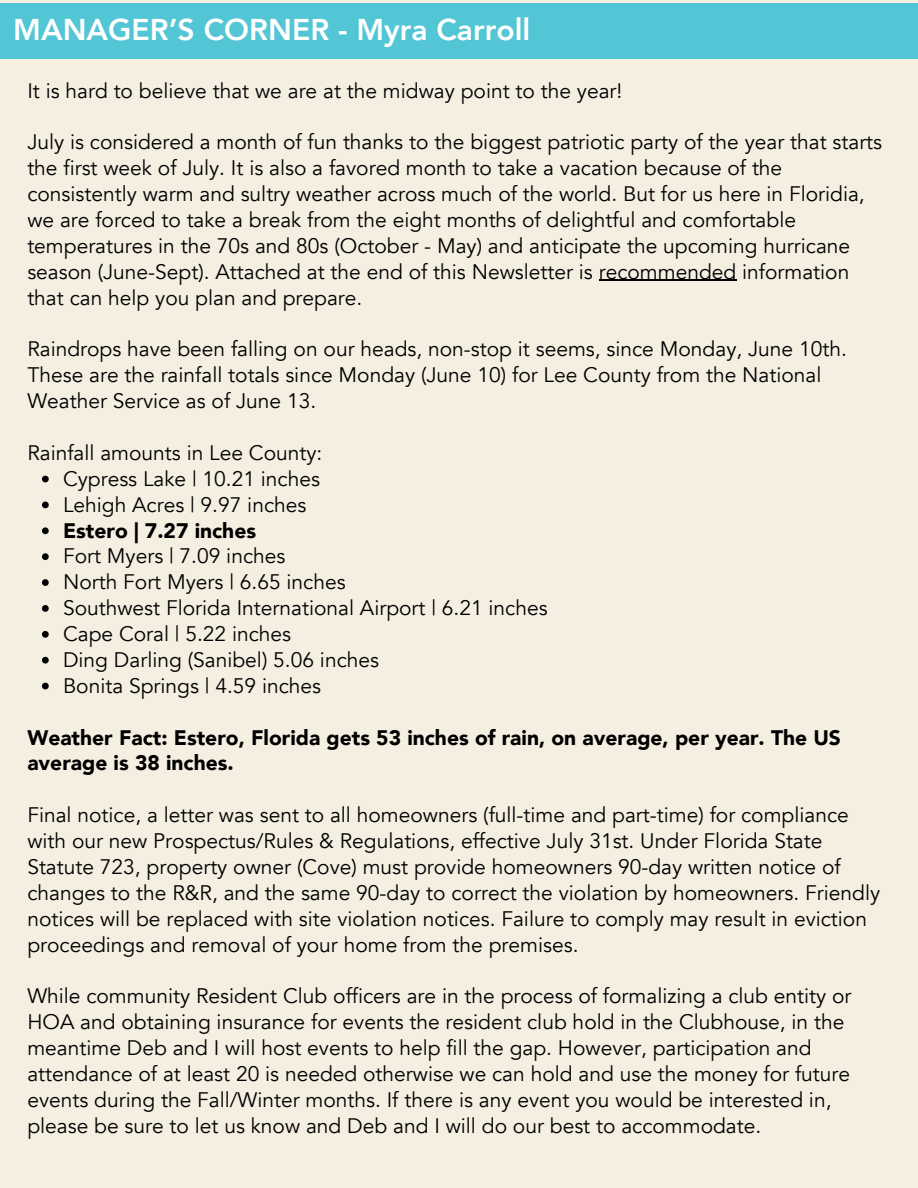
<style>
.page{position:relative;width:918px;height:1188px;background:#f5efe2}
.page>*{position:absolute;margin:0;border:0;box-sizing:border-box;transform-origin:0 0}
.t1{font:800 30px "Avenir";color:#fff}
.t2{font:21px/25.8px "Avenir";color:#000}
.t3{font:900 21px/25.8px "Avenir";color:#000}
</style>
<div class="page">
<div style="left:0;top:3px;width:918px;height:55px;background:#53c6d6"></div>
<hr style="left:599px;top:280px;width:137px;height:1px;background:#000">
<svg style="left:42px;top:476px;width:7px;height:6px"></svg>
<svg style="left:42px;top:502px;width:7px;height:6px"></svg>
<svg style="left:42px;top:527px;width:7px;height:7px"></svg>
<svg style="left:42px;top:553px;width:7px;height:7px"></svg>
<svg style="left:42px;top:579px;width:7px;height:7px"></svg>
<svg style="left:42px;top:605px;width:7px;height:7px"></svg>
<svg style="left:42px;top:631px;width:7px;height:7px"></svg>
<svg style="left:42px;top:657px;width:7px;height:7px"></svg>
<svg style="left:42px;top:683px;width:7px;height:6px"></svg>
<h1 class="t1" style="left:13px;top:10px;width:518px">MANAGER’S CORNER - Myra Carroll</h1>
<p class="t2" style="left:27px;top:78px;width:597px">It is hard to believe that we are at the midway point to the year!</p>
<p class="t2" style="left:27px;top:130px;width:856px">July is considered a month of fun thanks to the biggest patriotic party of the year that starts the first week of July. It is also a favored month to take a vacation because of the consistently warm and sultry weather across much of the world. But for us here in Floridia, we are forced to take a break from the eight months of delightful and comfortable temperatures in the 70s and 80s (October - May) and anticipate the upcoming hurricane season (June-Sept). Attached at the end of this Newsletter is recommended information that can help you plan and prepare.</p>
<p class="t2" style="left:27px;top:337px;width:821px">Raindrops have been falling on our heads, non-stop it seems, since Monday, June 10th.</p>
<p class="t2" style="left:27px;top:363px;width:796px">These are the rainfall totals since Monday (June 10) for Lee County from the National<br>Weather Service as of June 13.</p>
<p class="t2" style="left:27px;top:440px;width:297px">Rainfall amounts in Lee County:</p>
<p class="t2" style="left:63px;top:466px;width:259px">Cypress Lake | 10.21 inches</p>
<p class="t2" style="left:63px;top:492px;width:245px">Lehigh Acres | 9.97 inches</p>
<p class="t3" style="left:63px;top:518px;width:195px">Estero | 7.27 inches</p>
<p class="t2" style="left:63px;top:544px;width:224px">Fort Myers | 7.09 inches</p>
<p class="t2" style="left:63px;top:570px;width:284px">North Fort Myers | 6.65 inches</p>
<p class="t2" style="left:63px;top:596px;width:486px">Southwest Florida International Airport | 6.21 inches</p>
<p class="t2" style="left:63px;top:621px;width:230px">Cape Coral | 5.22 inches</p>
<p class="t2" style="left:63px;top:647px;width:318px">Ding Darling (Sanibel) 5.06 inches</p>
<p class="t2" style="left:63px;top:673px;width:260px">Bonita Springs | 4.59 inches</p>
<h2 class="t3" style="left:27px;top:725px;width:815px">Weather Fact: Estero, Florida gets 53 inches of rain, on average, per year. The US average is 38 inches.</h2>
<p class="t2" style="left:27px;top:803px;width:854px">Final notice, a letter was sent to all homeowners (full-time and part-time) for compliance with our new Prospectus/Rules &amp; Regulations, effective July 31st. Under Florida State Statute 723, property owner (Cove) must provide homeowners 90-day written notice of changes to the R&amp;R, and the same 90-day to correct the violation by homeowners. Friendly notices will be replaced with site violation notices. Failure to comply may result in eviction proceedings and removal of your home from the premises.</p>
<p class="t2" style="left:27px;top:984px;width:826px">While community Resident Club officers are in the process of formalizing a club entity or HOA and obtaining insurance for events the resident club hold in the Clubhouse, in the meantime Deb and I will host events to help fill the gap. However, participation and attendance of at least 20 is needed otherwise we can hold and use the money for future events during the Fall/Winter months. If there is any event you would be interested in, please be sure to let us know and Deb and I will do our best to accommodate.</p>
</div>
